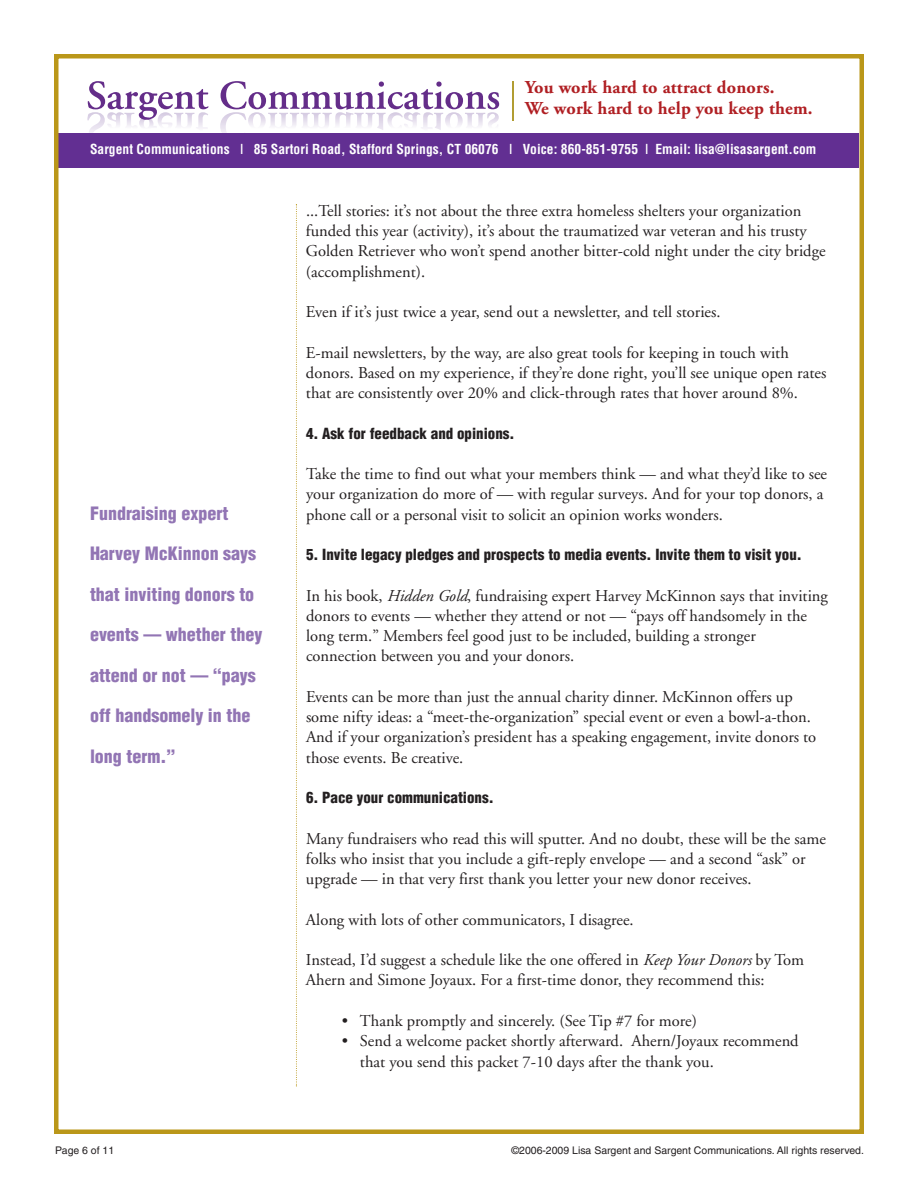
<style>
.page{position:relative;width:918px;height:1188px;background:#fff}
.page>*{position:absolute;margin:0;border:0;box-sizing:border-box;transform-origin:0 0}
.t1{font:700 18.15px/21.8px "Adobe Garamond";letter-spacing:.01em;color:#b01f23}
.t2{font:900 condensed 18px "Helvetica";color:#9275b4}
.t3{font:16.5px/20.2px "Adobe Garamond";color:#231f20}
.t4{font:900 condensed 15px "Helvetica";color:#231f20}
.t5{font:700 condensed 13.5px "Helvetica";letter-spacing:.005em;color:#fff}
.t6{font:10.5px "Helvetica";color:#231f20}
.s1{font-style:italic}
</style>
<div class="page">
<svg style="left:87px;top:81px;width:122px;height:52px"></svg>
<svg style="left:220px;top:81px;width:279px;height:52px"></svg>
<hr style="left:512px;top:81px;width:2px;height:39px;background:#b19d32">
<div style="left:58px;top:133px;width:802px;height:35px;background:#622f92"></div>
<div style="left:54px;top:54px;width:810px;height:1080px;border:4px solid #ba9719"></div>
<svg style="left:296px;top:204px;width:1px;height:882px"></svg>
<p class="t1" style="left:525px;top:78px;width:289px">You work hard to attract donors.<br>We work hard to help you keep them.</p>
<p class="t5" style="left:90px;top:141px;width:728px">Sargent Communications | 85 Sartori Road, Stafford Springs, CT 06076 | Voice: 860-851-9755 | Email: lisa@lisasargent.com</p>
<p class="t2" style="left:90px;top:503px;width:140px">Fundraising expert</p>
<p class="t2" style="left:90px;top:544px;width:168px">Harvey McKinnon says</p>
<p class="t2" style="left:90px;top:584px;width:166px">that inviting donors to</p>
<p class="t2" style="left:90px;top:625px;width:174px">events — whether they</p>
<p class="t2" style="left:90px;top:665px;width:167px">attend or not — “pays</p>
<p class="t2" style="left:90px;top:706px;width:162px">off handsomely in the</p>
<p class="t2" style="left:90px;top:746px;width:87px">long term.”</p>
<p class="t6" style="left:55px;top:1147px;width:61px">Page 6 of 11</p>
<p class="t3" style="left:306px;top:202px;width:521px">...Tell stories: it’s not about the three extra homeless shelters your organization funded this year (activity), it’s about the traumatized war veteran and his trusty Golden Retriever who won’t spend another bitter-cold night under the city bridge (accomplishment).</p>
<p class="t3" style="left:306px;top:303px;width:416px">Even if it’s just twice a year, send out a newsletter, and tell stories.</p>
<p class="t3" style="left:306px;top:344px;width:522px">E-mail newsletters, by the way, are also great tools for keeping in touch with donors. Based on my experience, if they’re done right, you’ll see unique open rates that are consistently over 20% and click-through rates that hover around 8%.</p>
<p class="t4" style="left:306px;top:425px;width:210px">4. Ask for feedback and opinions.</p>
<p class="t3" style="left:306px;top:465px;width:523px">Take the time to find out what your members think — and what they’d like to see your organization do more of — with regular surveys. And for your top donors, a phone call or a personal visit to solicit an opinion works wonders.</p>
<p class="t4" style="left:306px;top:546px;width:497px">5. Invite legacy pledges and prospects to media events. Invite them to visit you.</p>
<p class="t3" style="left:306px;top:587px;width:523px">In his book, <span class="s1">Hidden Gold</span>, fundraising expert Harvey McKinnon says that inviting donors to events — whether they attend or not — “pays off handsomely in the long term.” Members feel good just to be included, building a stronger connection between you and your donors.</p>
<p class="t3" style="left:306px;top:688px;width:512px">Events can be more than just the annual charity dinner. McKinnon offers up some nifty ideas: a “meet-the-organization” special event or even a bowl-a-thon.<br>And if your organization’s president has a speaking engagement, invite donors to those events. Be creative.</p>
<p class="t4" style="left:306px;top:789px;width:189px">6. Pace your communications.</p>
<p class="t3" style="left:306px;top:830px;width:522px">Many fundraisers who read this will sputter. And no doubt, these will be the same folks who insist that you include a gift-reply envelope — and a second “ask” or upgrade — in that very first thank you letter your new donor receives.</p>
<p class="t3" style="left:306px;top:911px;width:329px">Along with lots of other communicators, I disagree.</p>
<p class="t3" style="left:306px;top:951px;width:500px">Instead, I’d suggest a schedule like the one offered in <span class="s1">Keep Your Donors</span> by Tom<br>Ahern and Simone Joyaux. For a first-time donor, they recommend this:</p>
<p class="t3" style="left:342px;top:1012px;width:357px">• Thank promptly and sincerely. (See Tip #7 for more)</p>
<p class="t3" style="left:360px;top:1032px;width:440px;text-indent:-18px">• Send a welcome packet shortly afterward. Ahern/Joyaux recommend that you send this packet 7-10 days after the thank you.</p>
<p class="t6" style="left:511px;top:1147px;width:354px">©2006-2009 Lisa Sargent and Sargent Communications. All rights reserved.</p>
</div>
